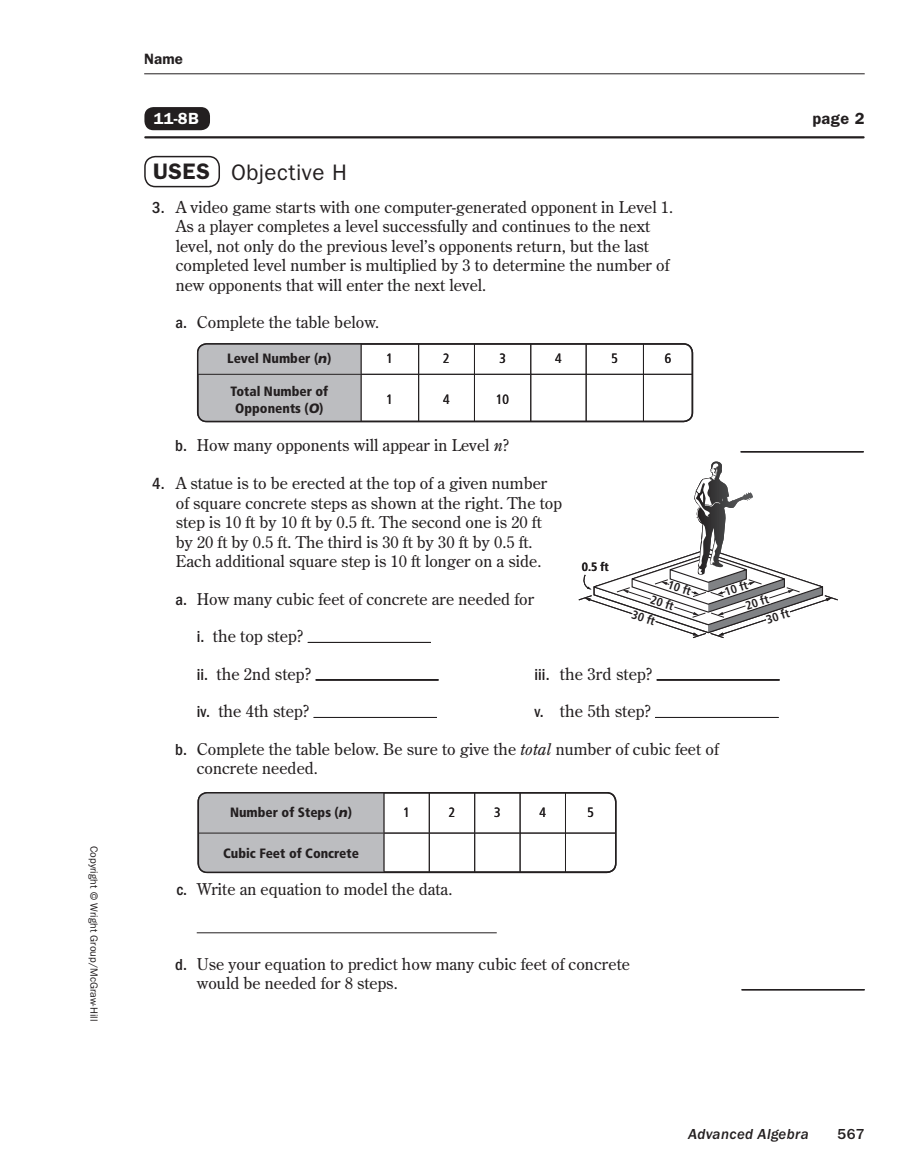
<style>
.page{position:relative;width:918px;height:1175px;background:#fff}
.page>*{position:absolute;margin:0;border:0;box-sizing:border-box;transform-origin:0 0}
.t1{font:22.5px "ITC Franklin Gothic Std";letter-spacing:.02em;color:#231f20}
.t2{font:16.5px "Century Old Style Std";letter-spacing:.005em;color:#231f20}
.t3{font:16.2px/19.5px "Century Old Style Std";letter-spacing:.005em;color:#231f20}
.t4{font:600 16.2px "ITC Franklin Gothic Std";color:#fff}
.t5{font:600 16.2px "ITC Franklin Gothic Std";color:#231f20}
.t6{font:15px "ITC Franklin Gothic Std Med It";letter-spacing:.025em;color:#231f20}
.t7{font:600 15px "ITC Franklin Gothic Std";color:#231f20}
.t8{font:500 15px "ITC Franklin Gothic Std";color:#231f20}
.t9{font:900 condensed 13.5px/16.5px "Frutiger LT Std";color:#231f20;text-align:center}
.t10{font:condensed 13.5px "Frutiger LT Std";color:#231f20}
.t11{font:700 condensed 12px "Frutiger LT Std";color:#231f20}
.t12{font:10.5px "ITC Franklin Gothic Std";color:#231f20}
.s1{font-weight:600}
.s2{font-family:"ITC Franklin Gothic Std";font-weight:500;font-stretch:condensed;font-size:16.5px}
.s3{font-style:italic;font-stretch:normal}
.s4{font-style:italic}
.s5{font-family:"ITC Franklin Gothic Std";font-weight:500;font-stretch:condensed}
</style>
<div class="page">
<hr style="left:144px;top:73px;width:720px;height:1px;background:#231f20">
<hr style="left:145px;top:136px;width:718px;height:2px;background:#231f20">
<div style="left:144px;top:107px;width:66px;height:23px;background:#231f20;border-radius:9px"></div>
<hr style="left:197px;top:932px;width:299px;height:1px;background:#231f20">
<div style="left:144px;top:156px;width:76px;height:31px;border:2px solid #231f20;border-radius:10px"></div>
<svg style="left:198px;top:344px;width:494px;height:77px"></svg>
<div style="left:197px;top:343px;width:496px;height:79px;border:2px solid #231f20;border-radius:9px"></div>
<hr style="left:740px;top:451px;width:123px;height:1px;background:#231f20">
<svg style="left:578px;top:461px;width:260px;height:177px"></svg>
<hr style="left:308px;top:642px;width:123px;height:1px;background:#231f20">
<hr style="left:315px;top:679px;width:123px;height:1px;background:#231f20">
<hr style="left:656px;top:679px;width:123px;height:1px;background:#231f20">
<hr style="left:313px;top:717px;width:123px;height:1px;background:#231f20">
<hr style="left:655px;top:717px;width:123px;height:1px;background:#231f20">
<div style="left:200px;top:795px;width:183px;height:75px;background:#bcbdc0"></div>
<hr style="left:198px;top:832px;width:276px;height:1px;background:#231f20">
<hr style="left:474px;top:832px;width:46px;height:1px;background:#231f20">
<hr style="left:198px;top:833px;width:1px;height:38px;background:#231f20">
<hr style="left:520px;top:832px;width:95px;height:1px;background:#231f20">
<hr style="left:383px;top:792px;width:1px;height:40px;background:#231f20">
<hr style="left:429px;top:792px;width:1px;height:40px;background:#231f20">
<hr style="left:474px;top:792px;width:1px;height:40px;background:#231f20">
<hr style="left:519px;top:792px;width:1px;height:40px;background:#231f20">
<hr style="left:565px;top:792px;width:1px;height:40px;background:#231f20">
<hr style="left:383px;top:833px;width:1px;height:38px;background:#231f20">
<hr style="left:429px;top:833px;width:1px;height:38px;background:#231f20">
<hr style="left:474px;top:833px;width:1px;height:38px;background:#231f20">
<hr style="left:519px;top:833px;width:1px;height:38px;background:#231f20">
<hr style="left:565px;top:833px;width:1px;height:38px;background:#231f20">
<hr style="left:198px;top:871px;width:185px;height:1px;background:#bcbdc0">
<hr style="left:565px;top:871px;width:50px;height:1px;background:#231f20">
<div style="left:197px;top:792px;width:419px;height:81px;border:2px solid #231f20;border-radius:9px"></div>
<hr style="left:741px;top:989px;width:123px;height:1px;background:#231f20">
<p class="t12" style="left:98px;top:846px;width:177px;rotate:90deg">Copyright © Wright Group/McGraw-Hill</p>
<p class="t7" style="left:144px;top:54px;width:40px">Name</p>
<p class="t4" style="left:154px;top:113px;width:47px">11-8B</p>
<p class="t5" style="left:812px;top:113px;width:54px">page 2</p>
<p class="t1" style="left:153px;top:164px;width:195px"><span class="s1">USES</span> Objective H</p>
<p class="t3" style="left:176px;top:198px;width:499px;text-indent:-24px"><span class="s2">3.</span> A video game starts with one computer-generated opponent in Level 1.<br>As a player completes a level successfully and continues to the next level, not only do the previous level’s opponents return, but the last completed level number is multiplied by 3 to determine the number of new opponents that will enter the next level.</p>
<p class="t3" style="left:175px;top:314px;width:205px"><span class="s2">a.</span> Complete the table below.</p>
<p class="t9" style="left:227px;top:351px;width:106px">Level Number (<span class="s3">n</span>)</p>
<p class="t10" style="left:386px;top:353px;width:8px">1</p>
<p class="t10" style="left:443px;top:353px;width:8px">2</p>
<p class="t10" style="left:499px;top:353px;width:8px">3</p>
<p class="t10" style="left:555px;top:353px;width:8px">4</p>
<p class="t10" style="left:611px;top:353px;width:8px">5</p>
<p class="t10" style="left:664px;top:353px;width:8px">6</p>
<p class="t9" style="left:230px;top:384px;width:99px">Total Number of<br>Opponents (<span class="s3">O</span>)</p>
<p class="t10" style="left:386px;top:394px;width:8px">1</p>
<p class="t10" style="left:443px;top:394px;width:8px">4</p>
<p class="t10" style="left:496px;top:394px;width:14px">10</p>
<p class="t3" style="left:175px;top:437px;width:335px"><span class="s2">b.</span> How many opponents will appear in Level <span class="s4">n</span>?</p>
<p class="t3" style="left:176px;top:474px;width:387px;text-indent:-24px"><span class="s2">4.</span> A statue is to be erected at the top of a given number of square concrete steps as shown at the right. The top step is 10 ft by 10 ft by 0.5 ft. The second one is 20 ft by 20 ft by 0.5 ft. The third is 30 ft by 30 ft by 0.5 ft.<br>Each additional square step is 10 ft longer on a side.</p>
<p class="t3" style="left:175px;top:590px;width:360px"><span class="s2">a.</span> How many cubic feet of concrete are needed for</p>
<p class="t2" style="left:197px;top:629px;width:108px"><span class="s5">i.</span> the top step?</p>
<p class="t2" style="left:197px;top:666px;width:116px"><span class="s5">ii.</span> the 2nd step?</p>
<p class="t2" style="left:534px;top:666px;width:119px"><span class="s5">iii.</span> the 3rd step?</p>
<p class="t2" style="left:197px;top:704px;width:114px"><span class="s5">iv.</span> the 4th step?</p>
<p class="t2" style="left:534px;top:704px;width:118px"><span class="s5">v.</span> the 5th step?</p>
<p class="t3" style="left:197px;top:740px;width:523px;text-indent:-21px"><span class="s2">b.</span> Complete the table below. Be sure to give the <span class="s4">total</span> number of cubic feet of concrete needed.</p>
<p class="t11" style="left:581px;top:562px;width:28px">0.5 ft</p>
<p class="t11" style="left:669px;top:579px;width:25px;rotate:18deg">10 ft</p>
<p class="t11" style="left:723px;top:587px;width:25px;rotate:-18deg">10 ft</p>
<p class="t11" style="left:744px;top:601px;width:25px;rotate:-18deg">20 ft</p>
<p class="t11" style="left:652px;top:595px;width:25px;rotate:18deg">20 ft</p>
<p class="t11" style="left:764px;top:615px;width:25px;rotate:-18deg">30 ft</p>
<p class="t11" style="left:633px;top:609px;width:25px;rotate:18deg">30 ft</p>
<p class="t9" style="left:230px;top:805px;width:124px">Number of Steps (<span class="s3">n</span>)</p>
<p class="t10" style="left:403px;top:806px;width:8px">1</p>
<p class="t10" style="left:448px;top:806px;width:8px">2</p>
<p class="t10" style="left:494px;top:806px;width:8px">3</p>
<p class="t10" style="left:539px;top:806px;width:8px">4</p>
<p class="t10" style="left:587px;top:806px;width:8px">5</p>
<p class="t9" style="left:223px;top:845px;width:137px">Cubic Feet of Concrete</p>
<p class="t3" style="left:176px;top:880px;width:277px"><span class="s2">c.</span> Write an equation to model the data.</p>
<p class="t3" style="left:197px;top:955px;width:434px;text-indent:-21px"><span class="s2">d.</span> Use your equation to predict how many cubic feet of concrete would be needed for 8 steps.</p>
<p class="t6" style="left:688px;top:1128px;width:122px">Advanced Algebra</p>
<p class="t8" style="left:837px;top:1128px;width:29px">567</p>
</div>
